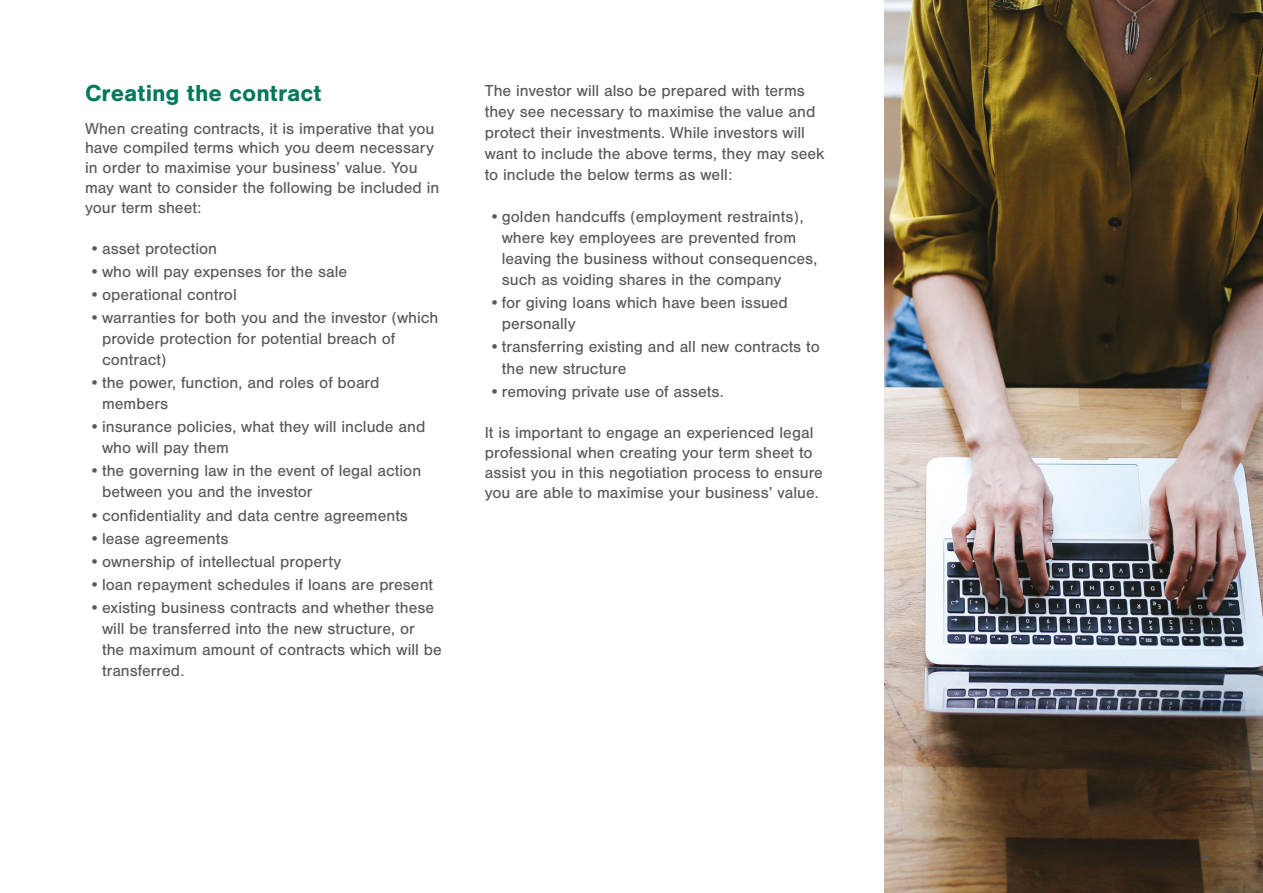
<style>
.page{position:relative;width:1263px;height:893px;background:#fff}
.page>*{position:absolute;margin:0;border:0;box-sizing:border-box;transform-origin:0 0}
.t1{font:700 24px "Nimbus San";color:#00785c}
.t2{font:16.5px/21px "Nimbus San";color:#575756}
.t3{font:700 12px "Nimbus San";color:#575756}
</style>
<div class="page">
<img style="left:884px;top:0;width:379px;height:893px">
<h1 class="t1" style="left:85px;top:80px;width:238px">Creating the contract</h1>
<p class="t2" style="left:85px;top:119px;width:356px;line-height:19.8px">When creating contracts, it is imperative that you have compiled terms which you deem necessary in order to maximise your business’ value. You may want to consider the following be included in your term sheet:</p>
<p class="t2" style="left:89px;top:238px;width:129px">•asset protection</p>
<p class="t2" style="left:89px;top:261px;width:259px">•who will pay expenses for the sale</p>
<p class="t2" style="left:89px;top:284px;width:149px">•operational control</p>
<p class="t2" style="left:102px;top:307px;width:338px;text-indent:-13px">•warranties for both you and the investor (which provide protection for potential breach of contract)</p>
<p class="t2" style="left:102px;top:372px;width:279px;text-indent:-13px">•the power, function, and roles of board members</p>
<p class="t2" style="left:102px;top:417px;width:325px;text-indent:-13px">•insurance policies, what they will include and who will pay them</p>
<p class="t2" style="left:102px;top:461px;width:321px;text-indent:-13px">•the governing law in the event of legal action between you and the investor</p>
<p class="t2" style="left:89px;top:505px;width:320px">•confidentiality and data centre agreements</p>
<p class="t2" style="left:89px;top:528px;width:141px">•lease agreements</p>
<p class="t2" style="left:89px;top:551px;width:253px">•ownership of intellectual property</p>
<p class="t2" style="left:89px;top:574px;width:345px">•loan repayment schedules if loans are present</p>
<p class="t2" style="left:102px;top:597px;width:341px;text-indent:-13px">•existing business contracts and whether these will be transferred into the new structure, or<br>the maximum amount of contracts which will be transferred.</p>
<p class="t2" style="left:485px;top:80px;width:341px">The investor will also be prepared with terms they see necessary to maximise the value and protect their investments. While investors will want to include the above terms, they may seek to include the below terms as well:</p>
<p class="t2" style="left:502px;top:206px;width:317px;text-indent:-13px">•golden handcuffs (employment restraints), where key employees are prevented from leaving the business without consequences, such as voiding shares in the company</p>
<p class="t2" style="left:502px;top:293px;width:288px;text-indent:-13px">•for giving loans which have been issued personally</p>
<p class="t2" style="left:502px;top:337px;width:319px;text-indent:-13px">•transferring existing and all new contracts to the new structure</p>
<p class="t2" style="left:489px;top:381px;width:236px">•removing private use of assets.</p>
<p class="t2" style="left:485px;top:423px;width:340px;line-height:19.8px">It is important to engage an experienced legal professional when creating your term sheet to assist you in this negotiation process to ensure you are able to maximise your business’ value.</p>
<p class="t3" style="left:1201px;top:850px;width:8px">4</p>
</div>
